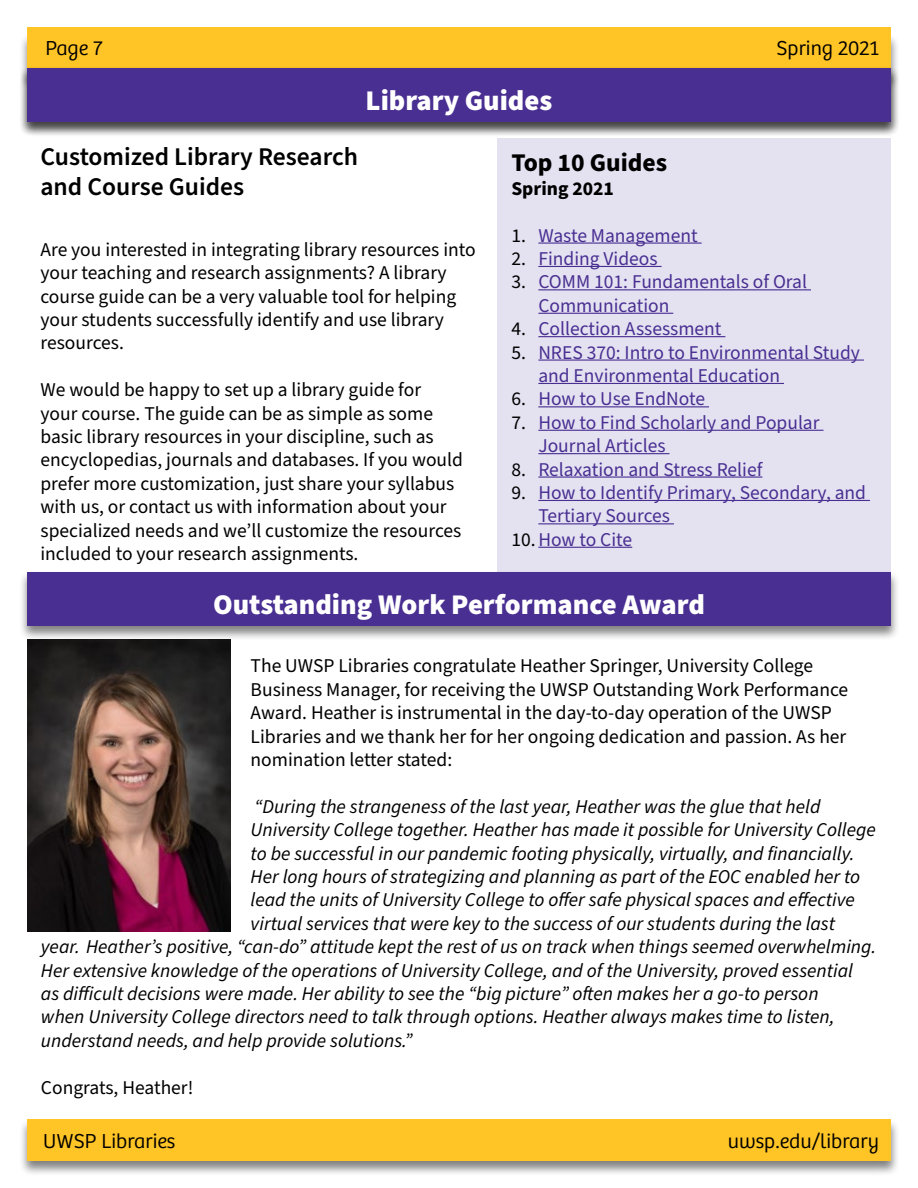
<style>
.page{position:relative;width:918px;height:1188px;background:#fff}
.page>*{position:absolute;margin:0;border:0;box-sizing:border-box;transform-origin:0 0}
.t1{font:900 28.5px "Source Sans Pro";color:#fff}
.t2{font:600 25.5px/30.6px "Source Sans Pro";color:#000}
.t3{font:700 25.5px "Source Sans Pro";color:#000}
.t4{font:300 21px "Bree";color:#000}
.t5{font:19.5px/23.4px "Source Sans Pro";color:#000}
.t6{font:italic 19.5px "Source Sans Pro";color:#000}
.t7{font:19.5px/23.4px "Source Sans Pro";color:#492f92}
.t8{font:700 19.5px "Source Sans Pro";color:#000}
.s1{color:#000}
</style>
<div class="page">
<div style="left:27px;top:27px;width:864px;height:41px;background:#ffc425"></div>
<div style="left:19px;top:1118px;width:881px;height:59px;background:#000;opacity:.5"></div>
<div style="left:27px;top:1120px;width:864px;height:41px;background:#ffc425"></div>
<div style="left:19px;top:66px;width:881px;height:71px;background:#000;opacity:.5"></div>
<div style="left:27px;top:68px;width:864px;height:54px;background:#492f92"></div>
<div style="left:498px;top:139px;width:393px;height:433px;background:#e4e2f1"></div>
<hr style="left:538px;top:243px;width:164px;height:1px;background:#492f92">
<hr style="left:538px;top:266px;width:124px;height:1px;background:#492f92">
<hr style="left:538px;top:289px;width:273px;height:1px;background:#492f92">
<hr style="left:538px;top:313px;width:135px;height:1px;background:#492f92">
<hr style="left:538px;top:336px;width:187px;height:1px;background:#492f92">
<hr style="left:538px;top:360px;width:326px;height:1px;background:#492f92">
<hr style="left:538px;top:383px;width:246px;height:1px;background:#492f92">
<hr style="left:538px;top:406px;width:171px;height:1px;background:#492f92">
<hr style="left:538px;top:430px;width:286px;height:1px;background:#492f92">
<hr style="left:538px;top:453px;width:131px;height:1px;background:#492f92">
<hr style="left:538px;top:477px;width:224px;height:1px;background:#492f92">
<hr style="left:538px;top:500px;width:332px;height:1px;background:#492f92">
<hr style="left:538px;top:523px;width:136px;height:1px;background:#492f92">
<hr style="left:538px;top:547px;width:94px;height:1px;background:#492f92">
<div style="left:19px;top:570px;width:881px;height:71px;background:#000;opacity:.5"></div>
<div style="left:27px;top:572px;width:864px;height:54px;background:#492f92"></div>
<img style="left:27px;top:639px;width:203px;height:293px">
<p class="t4" style="left:45px;top:36px;width:58px">Page 7</p>
<p class="t4" style="left:776px;top:36px;width:104px">Spring 2021</p>
<h1 class="t1" style="left:366px;top:80px;width:188px">Library Guides</h1>
<h2 class="t3" style="left:511px;top:146px;width:157px">Top 10 Guides</h2>
<p class="t8" style="left:511px;top:175px;width:104px">Spring 2021</p>
<p class="t7" style="left:511px;top:224px;width:188px"><span class="s1">1.</span> Waste Management</p>
<p class="t7" style="left:511px;top:247px;width:148px"><span class="s1">2.</span> Finding Videos</p>
<p class="t7" style="left:538px;top:271px;width:270px;text-indent:-27px"><span class="s1">3.</span> COMM 101: Fundamentals of Oral<br>Communication</p>
<p class="t7" style="left:511px;top:318px;width:212px"><span class="s1">4.</span> Collection Assessment</p>
<p class="t7" style="left:538px;top:341px;width:323px;text-indent:-27px"><span class="s1">5.</span> NRES 370: Intro to Environmental Study and Environmental Education</p>
<p class="t7" style="left:511px;top:388px;width:195px"><span class="s1">6.</span> How to Use EndNote</p>
<p class="t7" style="left:538px;top:411px;width:283px;text-indent:-27px"><span class="s1">7.</span> How to Find Scholarly and Popular<br>Journal Articles</p>
<p class="t7" style="left:511px;top:458px;width:253px"><span class="s1">8.</span> Relaxation and Stress Relief</p>
<p class="t7" style="left:511px;top:481px;width:356px"><span class="s1">9.</span> How to Identify Primary, Secondary, and</p>
<p class="t7" style="left:538px;top:505px;width:133px">Tertiary Sources</p>
<p class="t7" style="left:511px;top:528px;width:122px"><span class="s1">10.</span>How to Cite</p>
<h2 class="t2" style="left:40px;top:142px;width:319px">Customized Library Research and Course Guides</h2>
<p class="t5" style="left:40px;top:238px;width:437px">Are you interested in integrating library resources into your teaching and research assignments? A library course guide can be a very valuable tool for helping your students successfully identify and use library resources.</p>
<p class="t5" style="left:40px;top:379px;width:424px">We would be happy to set up a library guide for<br>your course. The guide can be as simple as some basic library resources in your discipline, such as encyclopedias, journals and databases. If you would prefer more customization, just share your syllabus with us, or contact us with information about your specialized needs and we’ll customize the resources included to your research assignments.</p>
<h1 class="t1" style="left:213px;top:584px;width:493px">Outstanding Work Performance Award</h1>
<p class="t5" style="left:251px;top:655px;width:599px">The UWSP Libraries congratulate Heather Springer, University College Business Manager, for receiving the UWSP Outstanding Work Performance Award. Heather is instrumental in the day-to-day operation of the UWSP Libraries and we thank her for her ongoing dedication and passion. As her nomination letter stated:</p>
<p class="t6" style="left:255px;top:793px;width:567px">“During the strangeness of the last year, Heather was the glue that held</p>
<p class="t6" style="left:251px;top:817px;width:627px">University College together. Heather has made it possible for University College</p>
<p class="t6" style="left:251px;top:840px;width:605px">to be successful in our pandemic footing physically, virtually, and financially.</p>
<p class="t6" style="left:251px;top:864px;width:611px">Her long hours of strategizing and planning as part of the EOC enabled her to</p>
<p class="t6" style="left:251px;top:887px;width:606px">lead the units of University College to offer safe physical spaces and effective</p>
<p class="t6" style="left:251px;top:910px;width:586px">virtual services that were key to the success of our students during the last</p>
<p class="t6" style="left:41px;top:934px;width:837px">year. Heather’s positive, “can-do” attitude kept the rest of us on track when things seemed overwhelming.</p>
<p class="t6" style="left:41px;top:957px;width:814px">Her extensive knowledge of the operations of University College, and of the University, proved essential</p>
<p class="t6" style="left:41px;top:981px;width:779px">as difficult decisions were made. Her ability to see the “big picture” often makes her a go-to person</p>
<p class="t6" style="left:41px;top:1004px;width:795px">when University College directors need to talk through options. Heather always makes time to listen,</p>
<p class="t6" style="left:41px;top:1027px;width:373px">understand needs, and help provide solutions.”</p>
<p class="t5" style="left:41px;top:1076px;width:154px">Congrats, Heather!</p>
<p class="t4" style="left:43px;top:1129px;width:134px">UWSP Libraries</p>
<p class="t4" style="left:728px;top:1129px;width:153px">uwsp.edu/library</p>
</div>
